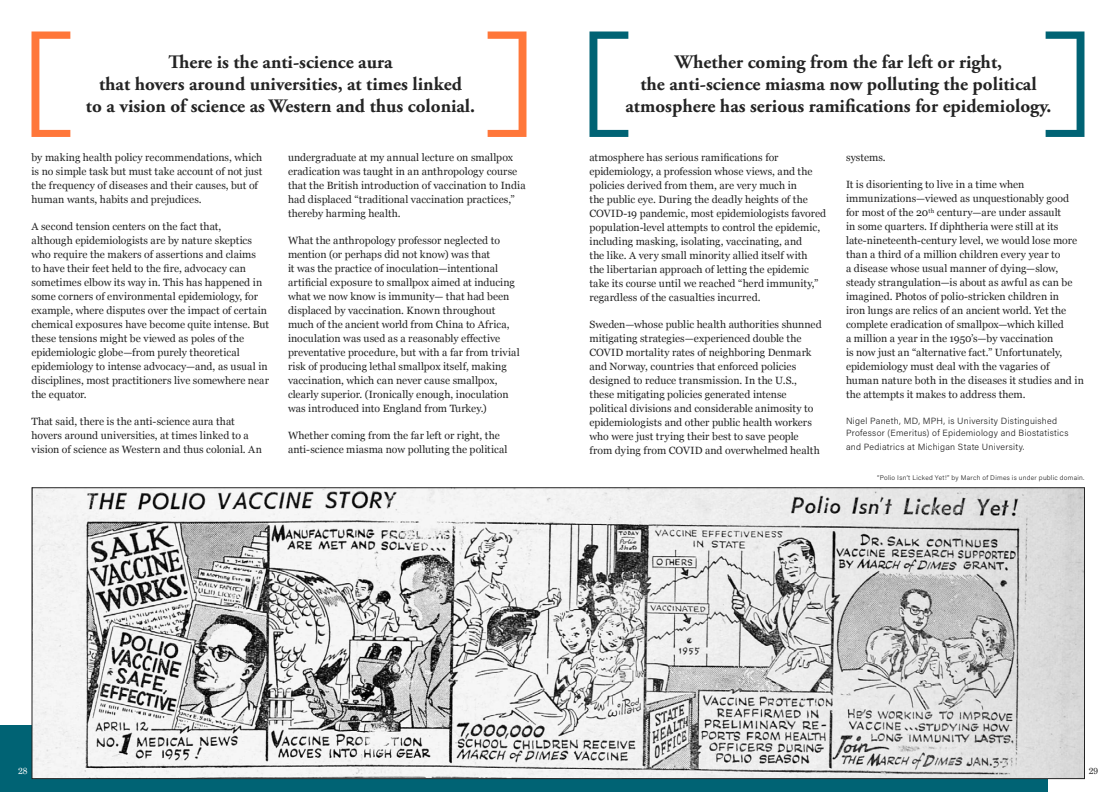
<style>
.page{position:relative;width:1116px;height:792px;background:#fff}
.page>*{position:absolute;margin:0;border:0;box-sizing:border-box;transform-origin:0 0}
.t1{font:700 19px/22px "Adobe Garamond Pro";color:#242424;text-align:center}
.t2{font:10.5px/14px "Georgia";color:#242424}
.t3{font:300 9px/12px "Acumin Pro";letter-spacing:.03em;color:#242424}
.t4{font:9px "Grad";color:#fff}
.t5{font:9px "Grad";color:#242424}
.t6{font:300 6.8px "Acumin Pro";letter-spacing:.04em;color:#242424}
</style>
<div class="page">
<div style="left:0;top:726px;width:1048px;height:66px;background:#006374"></div>
<img style="left:34px;top:489px;width:1049px;height:288px">
<svg style="left:32px;top:32px;width:38px;height:105px"></svg>
<svg style="left:590px;top:32px;width:38px;height:105px"></svg>
<svg style="left:488px;top:32px;width:38px;height:105px"></svg>
<svg style="left:1046px;top:32px;width:38px;height:105px"></svg>
<h1 class="t1" style="left:86px;top:51px;width:391px">There is the anti-science aura<br>that hovers around universities, at times linked<br>to a vision of science as Western and thus colonial.</h1>
<h1 class="t1" style="left:626px;top:51px;width:428px">Whether coming from the far left or right,<br>the anti-science miasma now polluting the political atmosphere has serious ramifications for epidemiology.</h1>
<p class="t2" style="left:32px;top:150px;width:232px">by making health policy recommendations, which is no simple task but must take account of not just the frequency of diseases and their causes, but of human wants, habits and prejudices.</p>
<p class="t2" style="left:32px;top:219px;width:239px">A second tension centers on the fact that,<br>although epidemiologists are by nature skeptics who require the makers of assertions and claims<br>to have their feet held to the fire, advocacy can sometimes elbow its way in. This has happened in some corners of environmental epidemiology, for example, where disputes over the impact of certain chemical exposures have become quite intense. But these tensions might be viewed as poles of the epidemiologic globe—from purely theoretical epidemiology to intense advocacy—and, as usual in disciplines, most practitioners live somewhere near the equator.</p>
<p class="t2" style="left:32px;top:414px;width:232px">That said, there is the anti-science aura that hovers around universities, at times linked to a vision of science as Western and thus colonial. An</p>
<p class="t2" style="left:288px;top:150px;width:239px">undergraduate at my annual lecture on smallpox eradication was taught in an anthropology course that the British introduction of vaccination to India had displaced “traditional vaccination practices,” thereby harming health.</p>
<p class="t2" style="left:288px;top:233px;width:233px">What the anthropology professor neglected to mention (or perhaps did not know) was that<br>it was the practice of inoculation—intentional artificial exposure to smallpox aimed at inducing what we now know is immunity— that had been displaced by vaccination. Known throughout much of the ancient world from China to Africa, inoculation was used as a reasonably effective preventative procedure, but with a far from trivial risk of producing lethal smallpox itself, making vaccination, which can never cause smallpox, clearly superior. (Ironically enough, inoculation was introduced into England from Turkey.)</p>
<p class="t2" style="left:288px;top:428px;width:221px">Whether coming from the far left or right, the anti-science miasma now polluting the political</p>
<p class="t2" style="left:590px;top:150px;width:238px">atmosphere has serious ramifications for epidemiology, a profession whose views, and the policies derived from them, are very much in<br>the public eye. During the deadly heights of the COVID-19 pandemic, most epidemiologists favored population-level attempts to control the epidemic, including masking, isolating, vaccinating, and<br>the like. A very small minority allied itself with<br>the libertarian approach of letting the epidemic take its course until we reached “herd immunity,” regardless of the casualties incurred.</p>
<p class="t2" style="left:590px;top:317px;width:234px">Sweden—whose public health authorities shunned mitigating strategies—experienced double the COVID mortality rates of neighboring Denmark and Norway, countries that enforced policies designed to reduce transmission. In the U.S., these mitigating policies generated intense political divisions and considerable animosity to epidemiologists and other public health workers who were just trying their best to save people from dying from COVID and overwhelmed health</p>
<p class="t2" style="left:846px;top:150px;width:41px">systems.</p>
<p class="t2" style="left:846px;top:177px;width:239px">It is disorienting to live in a time when immunizations—viewed as unquestionably good for most of the 20<sup>th</sup> century—are under assault<br>in some quarters. If diphtheria were still at its late-nineteenth-century level, we would lose more than a third of a million children every year to<br>a disease whose usual manner of dying—slow, steady strangulation—is about as awful as can be imagined. Photos of polio-stricken children in<br>iron lungs are relics of an ancient world. Yet the complete eradication of smallpox—which killed<br>a million a year in the 1950’s—by vaccination<br>is now just an “alternative fact.” Unfortunately, epidemiology must deal with the vagaries of human nature both in the diseases it studies and in the attempts it makes to address them.</p>
<p class="t3" style="left:846px;top:415px;width:224px">Nigel Paneth, MD, MPH, is University Distinguished<br>Professor (Emeritus) of Epidemiology and Biostatistics</p>
<p class="t3" style="left:846px;top:441px;width:180px">and Pediatrics at Michigan State University.</p>
<p class="t6" style="left:877px;top:473px;width:209px">“Polio Isn’t Licked Yet!” by March of Dimes is under public domain.</p>
<p class="t4" style="left:18px;top:765px;width:11px">28</p>
<p class="t5" style="left:1089px;top:765px;width:11px">29</p>
</div>
